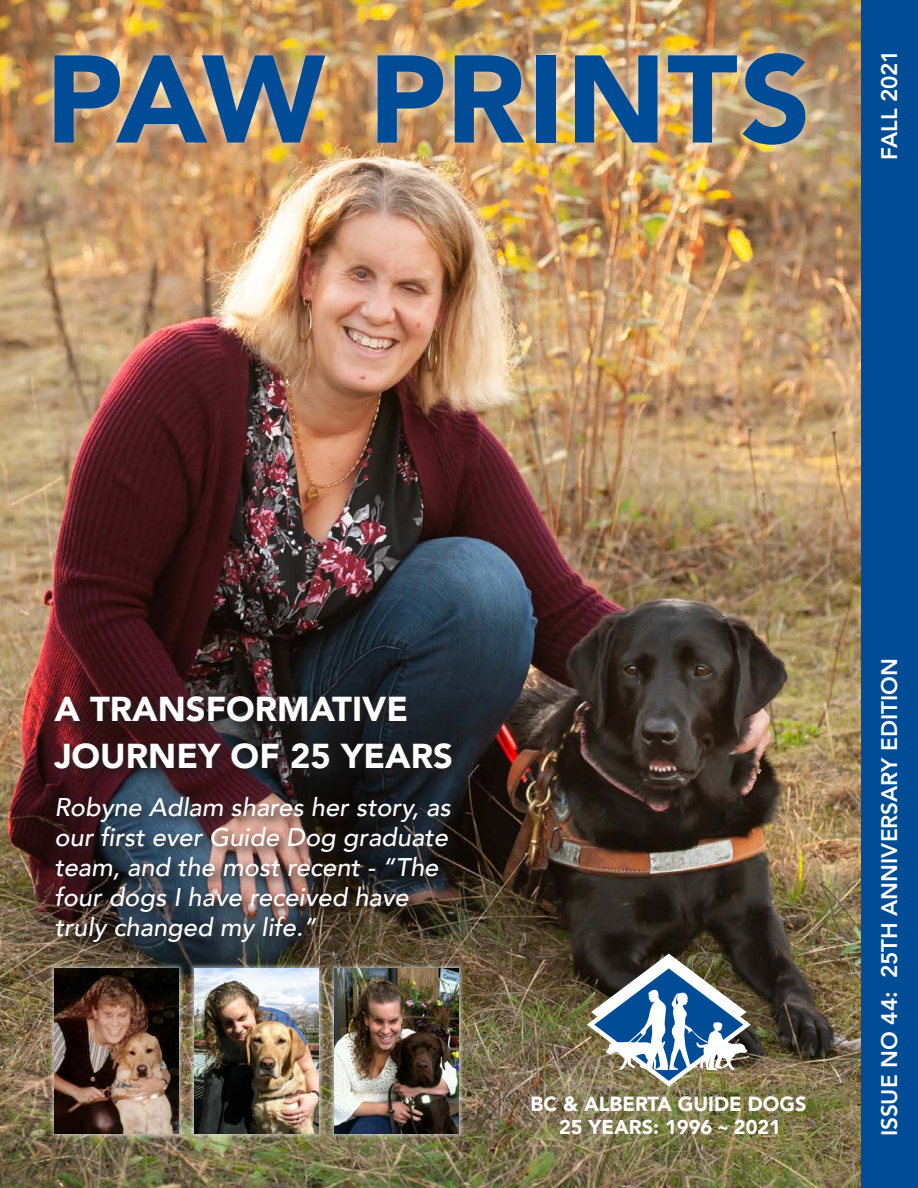
<style>
.page{position:relative;width:918px;height:1188px;background:#fff}
.page>*{position:absolute;margin:0;border:0;box-sizing:border-box;transform-origin:0 0}
.t1{font:900 123px "Avenir";letter-spacing:.005em;color:#004c97}
.t2{font:900 34.5px/46.5px "Avenir";color:#fff}
.t3{font:italic 500 25.5px/30px "Avenir";color:#fff}
.t4{font:800 22.5px "Avenir";color:#fff}
.t5{font:900 20.25px "Avenir LT Std";color:#fff}
.t6{font:900 19.95px "Avenir";color:#fff}
</style>
<div class="page">
<img style="left:0;top:0;width:862px;height:1188px">
<div style="left:40px;top:39px;width:780px;height:120px;background:#fff;opacity:.7"></div>
<div style="left:49px;top:963px;width:136px;height:177px;background:#fff;opacity:.5"></div>
<img style="left:54px;top:968px;width:125px;height:166px">
<div style="left:52px;top:693px;width:413px;height:88px;background:#231f20;opacity:.85"></div>
<div style="left:54px;top:794px;width:409px;height:161px;background:#231f20;opacity:.85"></div>
<div style="left:329px;top:963px;width:136px;height:177px;background:#fff;opacity:.5"></div>
<img style="left:334px;top:968px;width:125px;height:166px">
<div style="left:189px;top:963px;width:136px;height:177px;background:#fff;opacity:.5"></div>
<img style="left:194px;top:968px;width:125px;height:166px">
<div style="left:862px;top:0;width:56px;height:1188px;background:#004c97"></div>
<img style="left:587px;top:954px;width:164px;height:132px">
<p class="t1" style="left:46px;top:-6px;width:767px">PAW PRINTS</p>
<p class="t4" style="left:872px;top:160px;width:112px;rotate:-90deg">FALL 2021</p>
<p class="t2" style="left:54px;top:685px;width:400px">A TRANSFORMATIVE<br>JOURNEY OF 25 YEARS</p>
<p class="t3" style="left:54px;top:792px;width:398px">Robyne Adlam shares her story, as our first ever Guide Dog graduate team, and the most recent - “The four dogs I have received have truly changed my life.”</p>
<p class="t5" style="left:531px;top:1092px;width:277px">BC &amp; ALBERTA GUIDE DOGS</p>
<p class="t6" style="left:559px;top:1110px;width:224px">25 YEARS: 1996 ~ 2021</p>
<p class="t4" style="left:872px;top:1136px;width:479px;rotate:-90deg">ISSUE NO 44: 25TH ANNIVERSARY EDITION</p>
<p class="t4" style="left:878px;top:1136px;width:80px;rotate:-90deg">PAGE 1</p>
</div>
